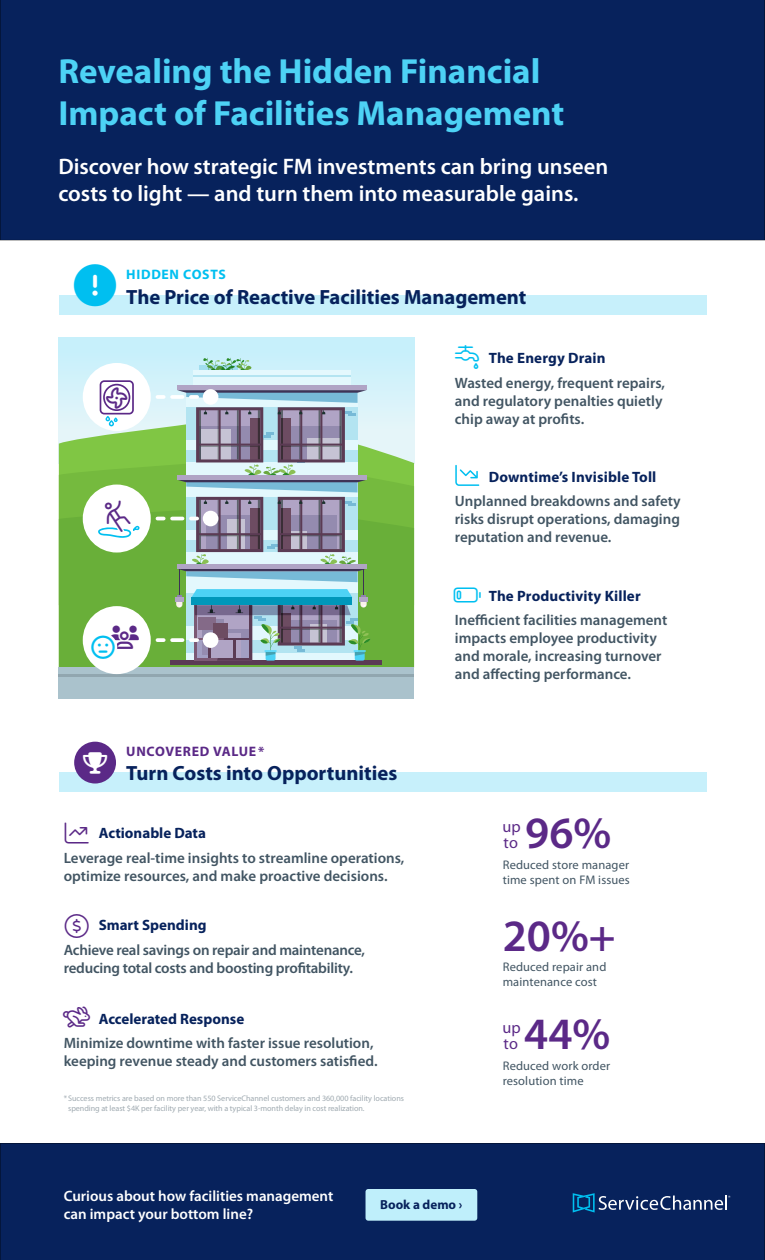
<style>
.page{position:relative;width:765px;height:1260px;background:#fff}
.page>*{position:absolute;margin:0;border:0;box-sizing:border-box;transform-origin:0 0}
.t1{font:600 45px "Myriad Pro";color:#5b2987}
.t2{font:700 35px/42px "Myriad Pro";color:#4dd2f5}
.t3{font:600 22.5px/27px "Myriad Pro";color:#fff}
.t4{font:700 20.62px "Myriad Pro";color:#07225c}
.t5{font:16.25px/16.2px "Myriad Pro";letter-spacing:.005em;color:#5b2987}
.t6{font:600 15px/18px "Myriad Pro";color:#425563}
.t7{font:700 15px "Myriad Pro";color:#07225c}
.t8{font:600 15px/18px "Myriad Pro";color:#fff}
.t9{font:700 13.75px "Myriad Pro";letter-spacing:.05em;color:#5b2987}
.t10{font:700 13.75px "Myriad Pro";letter-spacing:.05em;color:#00bff0}
.t11{font:700 13.12px "Myriad Pro";color:#07225c}
.t12{font:12.5px/15px "Myriad Pro";letter-spacing:.01em;color:#425563}
.t13{font:8.12px/9.8px "Myriad Pro";letter-spacing:-.005em;color:#a0aab1}
</style>
<div class="page">
<div style="left:0;top:1143px;width:765px;height:117px;background:#07225c"></div>
<div style="left:366px;top:1189px;width:111px;height:32px;background:#bfeffb;border-radius:3px"></div>
<div style="left:59px;top:296px;width:647px;height:19px;background:#c7f0fb"></div>
<div style="left:59px;top:772px;width:647px;height:19px;background:#c7f0fb"></div>
<div style="left:0;top:0;width:765px;height:240px;background:#07225c"></div>
<svg style="left:573px;top:1193px;width:157px;height:20px;background:#2e4d7d"></svg>
<svg style="left:59px;top:337px;width:355px;height:78px;background:#ccf0fa"></svg>
<svg style="left:59px;top:415px;width:355px;height:44px;background:#b3dea1"></svg>
<svg style="left:59px;top:459px;width:355px;height:47px;background:#79be41"></svg>
<svg style="left:59px;top:506px;width:355px;height:161px;background:#6aaf39"></svg>
<div style="left:59px;top:667px;width:355px;height:8px;background:#aac2cc"></div>
<hr style="left:59px;top:674px;width:355px;height:4px;background:#91a6af">
<hr style="left:171px;top:661px;width:211px;height:4px;background:#5b3b55">
<svg style="left:203px;top:356px;width:51px;height:14px"></svg>
<svg style="left:199px;top:365px;width:38px;height:5px"></svg>
<div style="left:193px;top:370px;width:158px;height:17px;background:#e3f8fd"></div>
<hr style="left:193px;top:375px;width:158px;height:1px;background:#88d3e5">
<hr style="left:177px;top:386px;width:190px;height:4px;background:#b0a4c5">
<div style="left:59px;top:677px;width:355px;height:22px;background:#aac2cc"></div>
<svg style="left:157px;top:517px;width:7px;height:3px"></svg>
<div style="left:83px;top:485px;width:68px;height:68px;background:#fff;border-radius:50%"></div>
<svg style="left:157px;top:638px;width:7px;height:4px"></svg>
<div style="left:83px;top:606px;width:68px;height:68px;background:#fff;border-radius:50%"></div>
<div style="left:83px;top:363px;width:68px;height:68px;background:#fff;border-radius:50%"></div>
<div style="left:100px;top:380px;width:34px;height:35px;border:2px solid #5b2987;border-radius:4px"></div>
<svg style="left:105px;top:416px;width:13px;height:10px"></svg>
<div style="left:103px;top:384px;width:27px;height:27px;border:2px solid #5b2987;border-radius:50%"></div>
<svg style="left:157px;top:395px;width:7px;height:4px"></svg>
<svg style="left:172px;top:390px;width:199px;height:271px;background:#96acb1"></svg>
<div style="left:74px;top:742px;width:42px;height:42px;background:#5b2987;border-radius:50%"></div>
<svg style="left:455px;top:465px;width:24px;height:21px"></svg>
<svg style="left:98px;top:525px;width:42px;height:13px"></svg>
<svg style="left:106px;top:387px;width:21px;height:21px"></svg>
<svg style="left:73px;top:295px;width:44px;height:11px"></svg>
<h2 class="t2" style="left:58px;top:51px;width:508px">Revealing the Hidden Financial<br>Impact of Facilities Management</h2>
<h3 class="t3" style="left:58px;top:153px;width:551px">Discover how strategic FM investments can bring unseen costs to light — and turn them into measurable gains.</h3>
<p class="t10" style="left:126px;top:266px;width:101px">HIDDEN COSTS</p>
<h3 class="t4" style="left:126px;top:285px;width:402px">The Price of Reactive Facilities Management</h3>
<p class="t7" style="left:489px;top:350px;width:118px">The Energy Drain</p>
<p class="t6" style="left:455px;top:374px;width:212px">Wasted energy, frequent repairs, and regulatory penalties quietly chip away at profits.</p>
<p class="t7" style="left:489px;top:468px;width:169px">Downtime’s Invisible Toll</p>
<p class="t6" style="left:455px;top:492px;width:227px;text-align:justify">Unplanned breakdowns and safety risks disrupt operations, damaging reputation and revenue.</p>
<p class="t7" style="left:489px;top:588px;width:153px">The Productivity Killer</p>
<p class="t9" style="left:126px;top:743px;width:140px">UNCOVERED VALUE*</p>
<h3 class="t4" style="left:126px;top:762px;width:272px">Turn Costs into Opportunities</h3>
<p class="t7" style="left:99px;top:825px;width:109px">Actionable Data</p>
<p class="t6" style="left:64px;top:849px;width:342px">Leverage real-time insights to streamline operations, optimize resources, and make proactive decisions.</p>
<p class="t7" style="left:99px;top:917px;width:109px">Smart Spending</p>
<p class="t6" style="left:64px;top:941px;width:303px">Achieve real savings on repair and maintenance, reducing total costs and boosting profitability.</p>
<p class="t7" style="left:99px;top:1010px;width:147px">Accelerated Response</p>
<p class="t6" style="left:64px;top:1035px;width:315px">Minimize downtime with faster issue resolution, keeping revenue steady and customers satisfied.</p>
<p class="t13" style="left:68px;top:1094px;width:337px;text-indent:-4px">*Success metrics are based on more than 550 ServiceChannel customers and 360,000 facility locations spending at least $4K per facility per year, with a typical 3-month delay in cost realization.</p>
<p class="t6" style="left:455px;top:612px;width:214px">Inefficient facilities management impacts employee productivity and morale, increasing turnover and affecting performance.</p>
<p class="t5" style="left:503px;top:818px;width:20px">up to</p>
<h1 class="t1" style="left:525px;top:808px;width:88px">96%</h1>
<p class="t12" style="left:503px;top:857px;width:129px">Reduced store manager time spent on FM issues</p>
<h1 class="t1" style="left:503px;top:911px;width:114px">20%+</h1>
<p class="t12" style="left:503px;top:960px;width:105px">Reduced repair and maintenance cost</p>
<p class="t5" style="left:503px;top:1020px;width:20px">up to</p>
<h1 class="t1" style="left:524px;top:1009px;width:88px">44%</h1>
<p class="t12" style="left:503px;top:1058px;width:109px">Reduced work order resolution time</p>
<p class="t8" style="left:64px;top:1187px;width:271px">Curious about how facilities management can impact your bottom line?</p>
<p class="t11" style="left:380px;top:1197px;width:84px">Book a demo ›</p>
</div>
